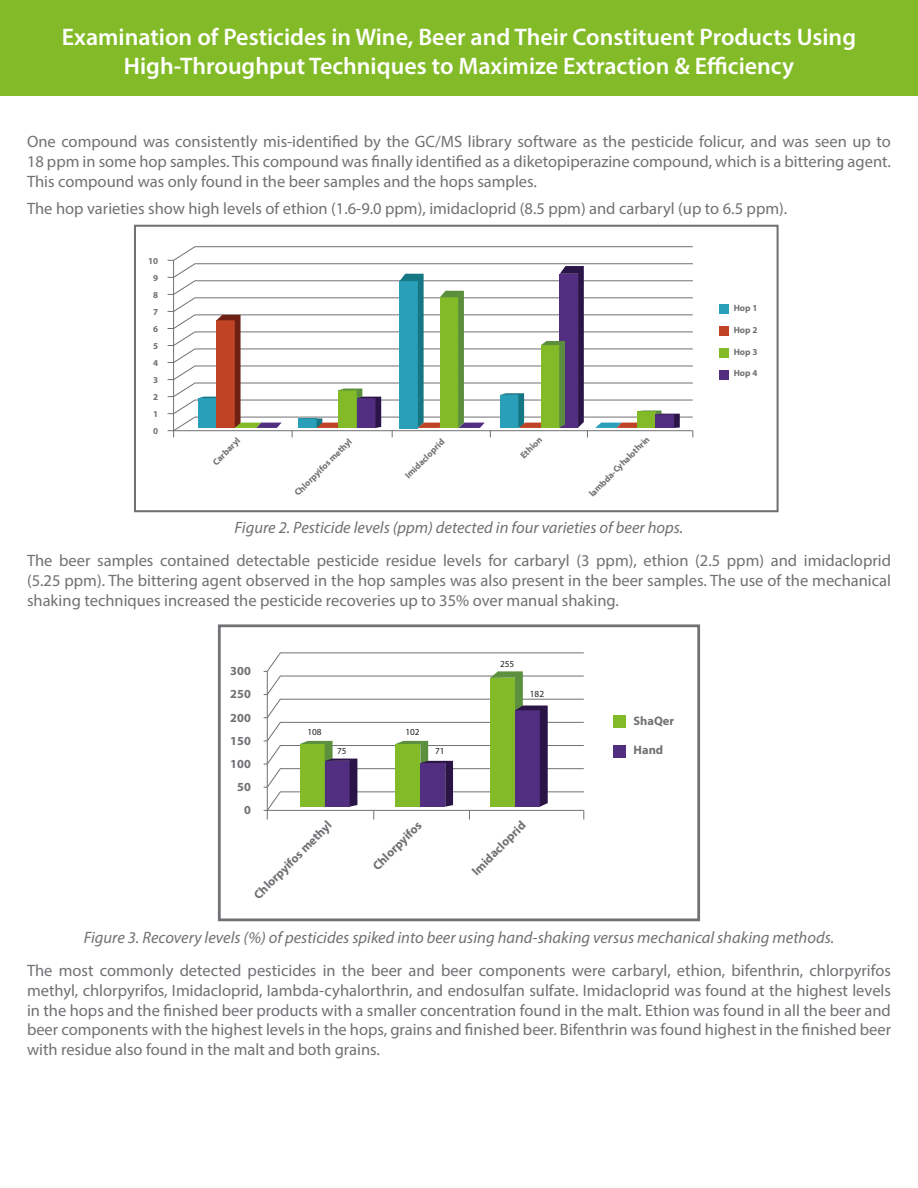
<style>
.page{position:relative;width:918px;height:1188px;background:#fff}
.page>*{position:absolute;margin:0;border:0;box-sizing:border-box;transform-origin:0 0}
.t1{font:600 24px/28.8px "Myriad Pro";color:#fff;text-align:center}
.t2{font:16.5px/19.8px "Myriad Pro";color:#717074;text-align:justify}
.t3{font:italic 16.5px "Myriad Pro";color:#717074}
.t4{font:700 12.3px/23.1px "Myriad Pro";color:#717074;text-align:right}
.t5{font:9.3px "Myriad Pro";color:#231f20}
.t6{font:700 9.15px/17.1px "Myriad Pro";color:#717074;text-align:center}
</style>
<div class="page">
<div style="left:134px;top:225px;width:645px;height:287px;border:2px solid #717074"></div>
<div style="left:719px;top:304px;width:9px;height:10px;background:#2a9fb9"></div>
<div style="left:719px;top:326px;width:9px;height:9px;background:#c14326"></div>
<div style="left:719px;top:348px;width:9px;height:9px;background:#82bb27"></div>
<div style="left:719px;top:370px;width:9px;height:10px;background:#522e81"></div>
<svg style="left:167px;top:246px;width:527px;height:191px"></svg>
<div style="left:218px;top:624px;width:482px;height:297px;border:3px solid #717074"></div>
<svg style="left:263px;top:652px;width:322px;height:168px"></svg>
<div style="left:614px;top:715px;width:12px;height:13px;background:#82bb27"></div>
<div style="left:614px;top:745px;width:12px;height:13px;background:#522e81"></div>
<div style="left:0;top:0;width:918px;height:95px;background:#82bb27"></div>
<p class="t1" style="left:62px;top:22px;width:796px">Examination of Pesticides in Wine, Beer and Their Constituent Products Using<br>High-Throughput Techniques to Maximize Extraction &amp; Efficiency</p>
<p class="t2" style="left:27px;top:132px;width:866px">One compound was consistently mis-identified by the GC/MS library software as the pesticide folicur, and was seen up to 18 ppm in some hop samples. This compound was finally identified as a diketopiperazine compound, which is a bittering agent.<br>This compound was only found in the beer samples and the hops samples.</p>
<p class="t2" style="left:27px;top:198px;width:762px">The hop varieties show high levels of ethion (1.6-9.0 ppm), imidacloprid (8.5 ppm) and carbaryl (up to 6.5 ppm).</p>
<p class="t6" style="left:148px;top:252px;width:12px">10<br>9<br>8<br>7<br>6<br>5<br>4<br>3<br>2<br>1<br>0</p>
<p class="t6" style="left:208px;top:457px;width:36px;rotate:-45deg">Carbaryl</p>
<p class="t6" style="left:290px;top:488px;width:78px;rotate:-45deg">Chlorpyifos methyl</p>
<p class="t6" style="left:400px;top:471px;width:53px;rotate:-45deg">Imidacloprid</p>
<p class="t6" style="left:516px;top:451px;width:28px;rotate:-45deg">Ethion</p>
<p class="t6" style="left:584px;top:489px;width:83px;rotate:-45deg">lambda-Cyhalothrin</p>
<p class="t6" style="left:734px;top:299px;width:25px">Hop 1</p>
<p class="t6" style="left:734px;top:321px;width:25px">Hop 2</p>
<p class="t6" style="left:734px;top:343px;width:25px">Hop 3</p>
<p class="t6" style="left:734px;top:364px;width:25px">Hop 4</p>
<p class="t3" style="left:235px;top:517px;width:450px">Figure 2. Pesticide levels (ppm) detected in four varieties of beer hops.</p>
<p class="t2" style="left:27px;top:551px;width:866px">The beer samples contained detectable pesticide residue levels for carbaryl (3 ppm), ethion (2.5 ppm) and imidacloprid (5.25 ppm). The bittering agent observed in the hop samples was also present in the beer samples. The use of the mechanical shaking techniques increased the pesticide recoveries up to 35% over manual shaking.</p>
<p class="t4" style="left:230px;top:659px;width:22px">300<br>250<br>200<br>150<br>100<br>50<br>0</p>
<p class="t5" style="left:307px;top:726px;width:16px">108</p>
<p class="t5" style="left:337px;top:745px;width:11px">75</p>
<p class="t5" style="left:405px;top:726px;width:16px">102</p>
<p class="t5" style="left:435px;top:745px;width:11px">71</p>
<p class="t5" style="left:500px;top:658px;width:16px">255</p>
<p class="t5" style="left:530px;top:688px;width:16px">182</p>
<p class="t4" style="left:247px;top:888px;width:106px;rotate:-45deg">Chlorpyifos methyl</p>
<p class="t4" style="left:366px;top:860px;width:65px;rotate:-45deg">Chlorpyifos</p>
<p class="t4" style="left:466px;top:865px;width:72px;rotate:-45deg">Imidacloprid</p>
<p class="t4" style="left:634px;top:708px;width:42px">ShaQer</p>
<p class="t4" style="left:634px;top:738px;width:31px">Hand</p>
<p class="t3" style="left:84px;top:927px;width:752px">Figure 3. Recovery levels (%) of pesticides spiked into beer using hand-shaking versus mechanical shaking methods.</p>
<p class="t2" style="left:27px;top:960px;width:866px">The most commonly detected pesticides in the beer and beer components were carbaryl, ethion, bifenthrin, chlorpyrifos methyl, chlorpyrifos, Imidacloprid, Iambda-cyhalorthrin, and endosulfan sulfate. Imidacloprid was found at the highest levels in the hops and the finished beer products with a smaller concentration found in the malt. Ethion was found in all the beer and beer components with the highest levels in the hops, grains and finished beer. Bifenthrin was found highest in the finished beer with residue also found in the malt and both grains.</p>
</div>
